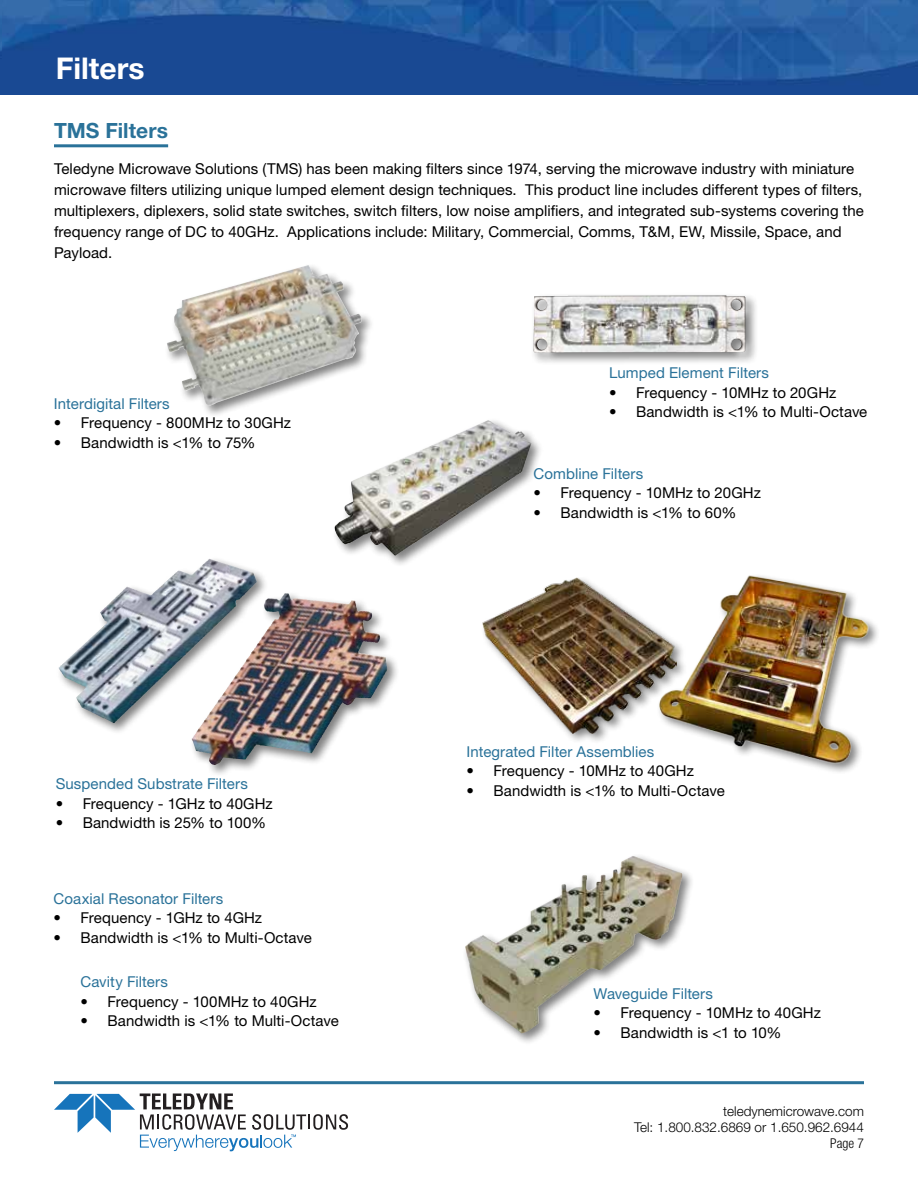
<style>
.page{position:relative;width:918px;height:1188px;background:#fff}
.page>*{position:absolute;margin:0;border:0;box-sizing:border-box;transform-origin:0 0}
.t1{font:700 30px "Helvetica Neue";color:#fff}
.t2{font:700 21px "Helvetica Neue";letter-spacing:.005em;color:#2a7299}
.t3{font:15px/21px "Helvetica Neue";letter-spacing:.005em;color:#000}
.t4{font:15px "Helvetica Neue";letter-spacing:.005em;color:#2a7299}
.t5{font:300 13.5px/16.2px "Helvetica Neue LT Std";color:#000;text-align:right}
.t6{font:300 condensed 13.5px "Helvetica Neue";color:#000}
</style>
<div class="page">
<hr style="left:54px;top:1081px;width:810px;height:3px;background:#2a7299">
<img style="left:2px;top:0;width:916px;height:94px">
<img style="left:0;top:0;width:2px;height:94px">
<svg style="left:54px;top:1094px;width:294px;height:57px"></svg>
<hr style="left:54px;top:144px;width:114px;height:3px;background:#2a7299">
<div style="left:480px;top:575px;width:208px;height:170px;background:#000;opacity:.5"></div>
<img style="left:482px;top:577px;width:165px;height:156px">
<img style="left:647px;top:575px;width:228px;height:195px">
<div style="left:164px;top:262px;width:210px;height:156px;background:#000;opacity:.5"></div>
<img style="left:167px;top:265px;width:195px;height:141px">
<div style="left:530px;top:292px;width:228px;height:73px;background:#000;opacity:.5"></div>
<img style="left:533px;top:296px;width:212px;height:56px">
<div style="left:462px;top:853px;width:233px;height:193px;background:#000;opacity:.5"></div>
<img style="left:465px;top:856px;width:218px;height:177px">
<div style="left:332px;top:417px;width:211px;height:151px;background:#000;opacity:.5"></div>
<img style="left:334px;top:420px;width:197px;height:136px">
<div style="left:56px;top:556px;width:344px;height:221px;background:#000;opacity:.5"></div>
<img style="left:143px;top:559px;width:66px;height:36px">
<h1 class="t1" style="left:56px;top:50px;width:90px">Filters</h1>
<h2 class="t2" style="left:54px;top:117px;width:116px">TMS Filters</h2>
<p class="t3" style="left:54px;top:158px;width:811px">Teledyne Microwave Solutions (TMS) has been making filters since 1974, serving the microwave industry with miniature microwave filters utilizing unique lumped element design techniques. This product line includes different types of filters, multiplexers, diplexers, solid state switches, switch filters, low noise amplifiers, and integrated sub-systems covering the frequency range of DC to 40GHz. Applications include: Military, Commercial, Comms, T&amp;M, EW, Missile, Space, and Payload.</p>
<p class="t4" style="left:54px;top:395px;width:117px">Interdigital Filters</p>
<p class="t3" style="left:54px;top:412px;width:239px">• Frequency - 800MHz to 30GHz</p>
<p class="t3" style="left:54px;top:432px;width:203px">• Bandwidth is &lt;1% to 75%</p>
<p class="t4" style="left:56px;top:775px;width:194px">Suspended Substrate Filters</p>
<p class="t3" style="left:56px;top:792px;width:219px">• Frequency - 1GHz to 40GHz</p>
<p class="t3" style="left:56px;top:812px;width:212px">• Bandwidth is 25% to 100%</p>
<p class="t4" style="left:54px;top:889px;width:171px">Coaxial Resonator Filters</p>
<p class="t3" style="left:54px;top:907px;width:210px">• Frequency - 1GHz to 4GHz</p>
<p class="t3" style="left:54px;top:927px;width:260px">• Bandwidth is &lt;1% to Multi-Octave</p>
<p class="t4" style="left:81px;top:973px;width:89px">Cavity Filters</p>
<p class="t3" style="left:81px;top:991px;width:238px">• Frequency - 100MHz to 40GHz</p>
<p class="t3" style="left:81px;top:1010px;width:260px">• Bandwidth is &lt;1% to Multi-Octave</p>
<p class="t4" style="left:609px;top:364px;width:161px">Lumped Element Filters</p>
<p class="t3" style="left:609px;top:382px;width:229px">• Frequency - 10MHz to 20GHz</p>
<p class="t3" style="left:609px;top:401px;width:260px">• Bandwidth is &lt;1% to Multi-Octave</p>
<p class="t4" style="left:534px;top:464px;width:111px">Combline Filters</p>
<p class="t3" style="left:534px;top:482px;width:229px">• Frequency - 10MHz to 20GHz</p>
<p class="t3" style="left:534px;top:501px;width:204px">• Bandwidth is &lt;1% to 60%</p>
<p class="t4" style="left:467px;top:743px;width:189px">Integrated Filter Assemblies</p>
<p class="t3" style="left:467px;top:760px;width:229px">• Frequency - 10MHz to 40GHz</p>
<p class="t3" style="left:467px;top:780px;width:260px">• Bandwidth is &lt;1% to Multi-Octave</p>
<p class="t4" style="left:594px;top:985px;width:121px">Waveguide Filters</p>
<p class="t3" style="left:594px;top:1002px;width:229px">• Frequency - 10MHz to 40GHz</p>
<p class="t3" style="left:594px;top:1022px;width:190px">• Bandwidth is &lt;1 to 10%</p>
<p class="t5" style="left:634px;top:1103px;width:231px">teledynemicrowave.com<br>Tel: 1.800.832.6869 or 1.650.962.6944</p>
<p class="t6" style="left:830px;top:1136px;width:35px">Page 7</p>
</div>
